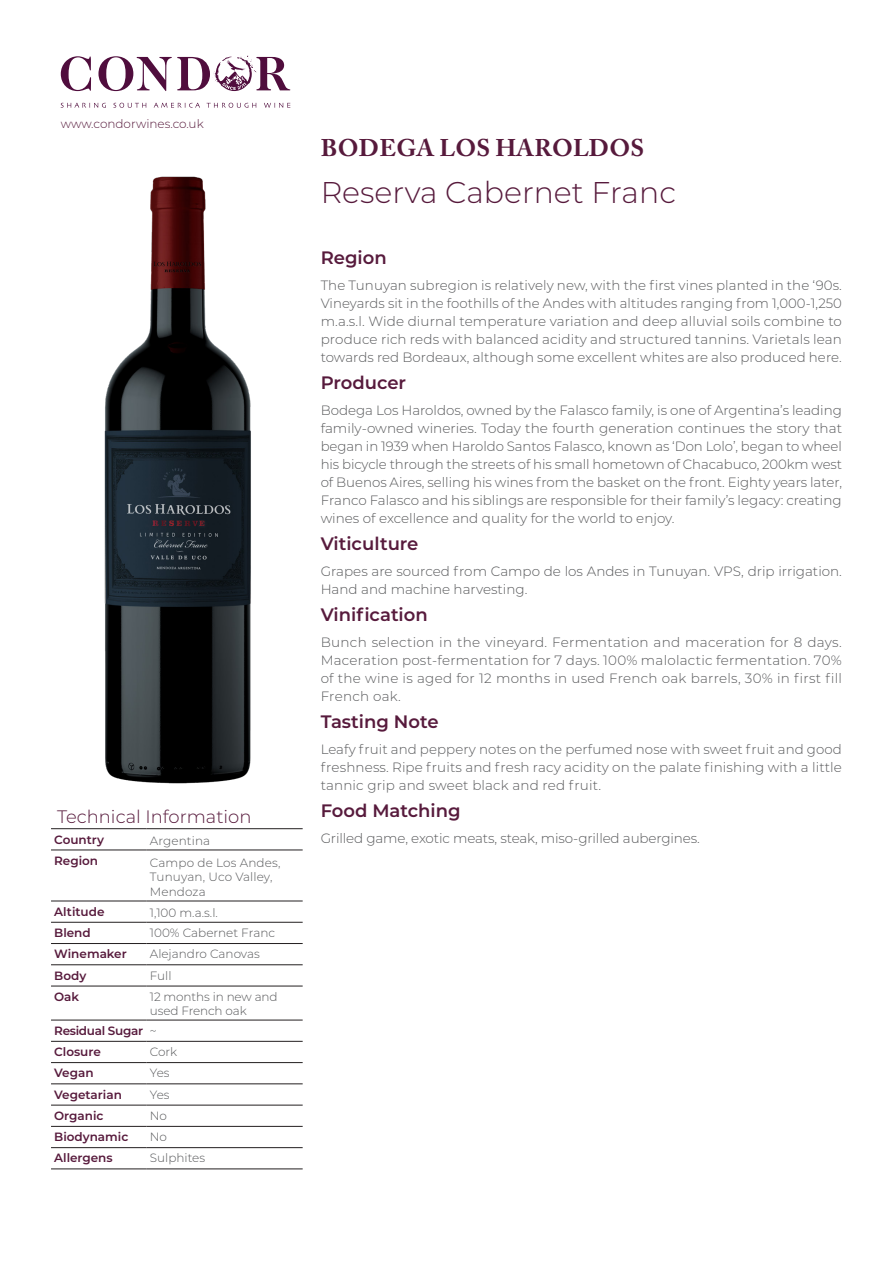
<style>
.page{position:relative;width:893px;height:1263px;background:#fff}
.page>*{position:absolute;margin:0;border:0;box-sizing:border-box;transform-origin:0 0}
.t1{font:300 30px "Montserrat";color:#571a3c}
.t2{font:700 24px "Adobe Caslon Pro";letter-spacing:.015em;color:#571a3c}
.t3{font:600 18px "Montserrat";color:#571a3c}
.t4{font:300 18px "Montserrat";color:#571a3c}
.Paragraph_Style_1{font:300 13.5px/18px "Montserrat";color:#57585a;text-align:justify}
.Paragraph_Style_1-2{font:300 12px/14.4px "Montserrat";color:#57585a}
.t5{font:600 12px "Montserrat";color:#571a3c}
.t6{font:300 12px "Montserrat";color:#571a3c}
.t7{font:600 12px "Montserrat";letter-spacing:-.025em;color:#571a3c}
</style>
<div class="page">
<img style="left:104px;top:176px;width:147px;height:608px">
<hr style="left:51px;top:828px;width:96px;height:1px;background:#231f20">
<hr style="left:147px;top:828px;width:156px;height:1px;background:#231f20">
<hr style="left:51px;top:850px;width:96px;height:1px;background:#231f20">
<hr style="left:147px;top:850px;width:156px;height:1px;background:#231f20">
<hr style="left:51px;top:901px;width:96px;height:1px;background:#231f20">
<hr style="left:147px;top:901px;width:156px;height:1px;background:#231f20">
<hr style="left:51px;top:922px;width:96px;height:1px;background:#231f20">
<hr style="left:147px;top:922px;width:156px;height:1px;background:#231f20">
<hr style="left:51px;top:943px;width:96px;height:1px;background:#231f20">
<hr style="left:147px;top:943px;width:156px;height:1px;background:#231f20">
<hr style="left:51px;top:964px;width:96px;height:1px;background:#231f20">
<hr style="left:147px;top:964px;width:156px;height:1px;background:#231f20">
<hr style="left:51px;top:986px;width:96px;height:1px;background:#231f20">
<hr style="left:147px;top:986px;width:156px;height:1px;background:#231f20">
<hr style="left:51px;top:1020px;width:96px;height:1px;background:#231f20">
<hr style="left:147px;top:1020px;width:156px;height:1px;background:#231f20">
<hr style="left:51px;top:1041px;width:96px;height:1px;background:#231f20">
<hr style="left:147px;top:1041px;width:156px;height:1px;background:#231f20">
<hr style="left:51px;top:1062px;width:96px;height:1px;background:#231f20">
<hr style="left:147px;top:1062px;width:156px;height:1px;background:#231f20">
<hr style="left:51px;top:1083px;width:96px;height:1px;background:#231f20">
<hr style="left:147px;top:1083px;width:156px;height:1px;background:#231f20">
<hr style="left:51px;top:1105px;width:96px;height:1px;background:#231f20">
<hr style="left:147px;top:1105px;width:156px;height:1px;background:#231f20">
<hr style="left:51px;top:1126px;width:96px;height:1px;background:#231f20">
<hr style="left:147px;top:1126px;width:156px;height:1px;background:#231f20">
<hr style="left:51px;top:1147px;width:96px;height:1px;background:#231f20">
<hr style="left:147px;top:1147px;width:156px;height:1px;background:#231f20">
<hr style="left:51px;top:1169px;width:96px;height:1px;background:#231f20">
<hr style="left:147px;top:1169px;width:156px;height:1px;background:#231f20">
<svg style="left:61px;top:56px;width:30px;height:35px"></svg>
<svg style="left:98px;top:55px;width:192px;height:36px"></svg>
<svg style="left:61px;top:103px;width:45px;height:5px"></svg>
<svg style="left:113px;top:103px;width:33px;height:5px"></svg>
<svg style="left:154px;top:103px;width:46px;height:5px"></svg>
<svg style="left:207px;top:103px;width:49px;height:5px"></svg>
<svg style="left:264px;top:103px;width:26px;height:5px"></svg>
<p class="t6" style="left:61px;top:115px;width:145px">www.condorwines.co.uk</p>
<p class="t4" style="left:57px;top:804px;width:196px">Technical Information</p>
<p class="t5" style="left:54px;top:831px;width:51px">Country</p>
<p class="Paragraph_Style_1-2" style="left:150px;top:833px;width:62px">Argentina</p>
<p class="t5" style="left:54px;top:852px;width:45px">Region</p>
<p class="Paragraph_Style_1-2" style="left:150px;top:855px;width:132px">Campo de Los Andes,<br>Tunuyan, Uco Valley,<br>Mendoza</p>
<p class="t5" style="left:54px;top:903px;width:52px">Altitude</p>
<p class="Paragraph_Style_1-2" style="left:150px;top:905px;width:69px">1,100 m.a.s.l.</p>
<p class="t5" style="left:54px;top:924px;width:38px">Blend</p>
<p class="Paragraph_Style_1-2" style="left:150px;top:925px;width:127px">100% Cabernet Franc</p>
<p class="t5" style="left:54px;top:945px;width:74px">Winemaker</p>
<p class="Paragraph_Style_1-2" style="left:150px;top:946px;width:111px">Alejandro Canovas</p>
<p class="t5" style="left:54px;top:967px;width:34px">Body</p>
<p class="Paragraph_Style_1-2" style="left:150px;top:968px;width:23px">Full</p>
<p class="t5" style="left:54px;top:988px;width:27px">Oak</p>
<p class="Paragraph_Style_1-2" style="left:150px;top:989px;width:129px">12 months in new and used French oak</p>
<p class="t7" style="left:54px;top:1022px;width:90px">Residual Sugar</p>
<p class="Paragraph_Style_1-2" style="left:150px;top:1023px;width:8px">~</p>
<p class="t5" style="left:54px;top:1043px;width:48px">Closure</p>
<p class="Paragraph_Style_1-2" style="left:150px;top:1044px;width:29px">Cork</p>
<p class="t5" style="left:54px;top:1064px;width:41px">Vegan</p>
<p class="Paragraph_Style_1-2" style="left:150px;top:1065px;width:21px">Yes</p>
<p class="t5" style="left:54px;top:1086px;width:69px">Vegetarian</p>
<p class="Paragraph_Style_1-2" style="left:150px;top:1087px;width:21px">Yes</p>
<p class="t5" style="left:54px;top:1107px;width:51px">Organic</p>
<p class="Paragraph_Style_1-2" style="left:150px;top:1108px;width:19px">No</p>
<p class="t5" style="left:54px;top:1128px;width:76px">Biodynamic</p>
<p class="Paragraph_Style_1-2" style="left:150px;top:1129px;width:19px">No</p>
<p class="t5" style="left:54px;top:1150px;width:60px">Allergens</p>
<p class="Paragraph_Style_1-2" style="left:150px;top:1150px;width:57px">Sulphites</p>
<p class="t2" style="left:321px;top:134px;width:325px">BODEGA LOS HAROLDOS</p>
<p class="t1" style="left:321px;top:171px;width:357px">Reserva Cabernet Franc</p>
<p class="t3" style="left:321px;top:244px;width:67px">Region</p>
<p class="Paragraph_Style_1" style="left:321px;top:276px;width:523px">The Tunuyan subregion is relatively new, with the first vines planted in the ‘90s.<br>Vineyards sit in the foothills of the Andes with altitudes ranging from 1,000-1,250 m.a.s.l. Wide diurnal temperature variation and deep alluvial soils combine to produce rich reds with balanced acidity and structured tannins. Varietals lean towards red Bordeaux, although some excellent whites are also produced here.</p>
<p class="t3" style="left:321px;top:369px;width:87px">Producer</p>
<p class="Paragraph_Style_1" style="left:321px;top:401px;width:523px">Bodega Los Haroldos, owned by the Falasco family, is one of Argentina’s leading family-owned wineries. Today the fourth generation continues the story that began in 1939 when Haroldo Santos Falasco, known as ‘Don Lolo’, began to wheel his bicycle through the streets of his small hometown of Chacabuco, 200km west of Buenos Aires, selling his wines from the basket on the front. Eighty years later, Franco Falasco and his siblings are responsible for their family’s legacy: creating wines of excellence and quality for the world to enjoy.</p>
<p class="t3" style="left:321px;top:530px;width:99px">Viticulture</p>
<p class="Paragraph_Style_1" style="left:321px;top:562px;width:523px">Grapes are sourced from Campo de los Andes in Tunuyan. VPS, drip irrigation.<br>Hand and machine harvesting.</p>
<p class="t3" style="left:321px;top:601px;width:109px">Vinification</p>
<p class="Paragraph_Style_1" style="left:321px;top:633px;width:523px">Bunch selection in the vineyard. Fermentation and maceration for 8 days.<br>Maceration post-fermentation for 7 days. 100% malolactic fermentation. 70% of the wine is aged for 12 months in used French oak barrels, 30% in first fill French oak.</p>
<p class="t3" style="left:321px;top:708px;width:119px">Tasting Note</p>
<p class="Paragraph_Style_1" style="left:321px;top:740px;width:523px">Leafy fruit and peppery notes on the perfumed nose with sweet fruit and good freshness. Ripe fruits and fresh racy acidity on the palate finishing with a little tannic grip and sweet black and red fruit.</p>
<p class="t3" style="left:321px;top:797px;width:141px">Food Matching</p>
<p class="Paragraph_Style_1" style="left:321px;top:829px;width:381px">Grilled game, exotic meats, steak, miso-grilled aubergines.</p>
</div>
